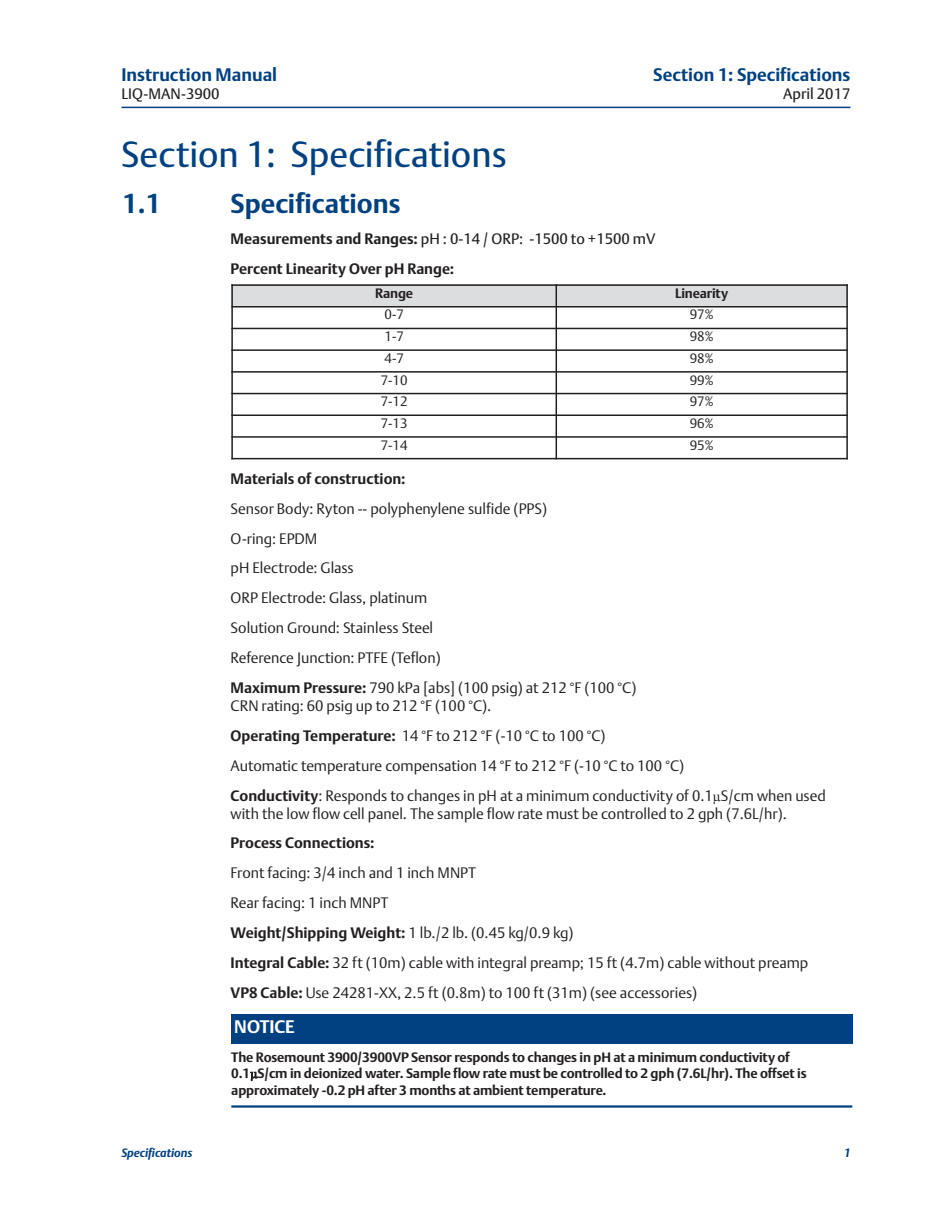
<style>
.page{position:relative;width:945px;height:1215px;background:#fff}
.page>*{position:absolute;margin:0;border:0;box-sizing:border-box;transform-origin:0 0}
.t1{font:36px "DTL Argo T";color:#014181}
.t2{font:700 27px "DTL Argo T";color:#014181}
.t3{font:700 18px "DTL Argo T";color:#014181}
.t4{font:700 18px "DTL Argo T";color:#fff}
.t5{font:300 15px/29.8px "DTL Argo T";color:#231f20}
.t6{font:700 15px/29.8px "DTL Argo T";color:#231f20}
.t7{font:15px "DTL Argo T";color:#231f20}
.t8{font:700 13.5px/16.5px "DTL Argo T";letter-spacing:-.01em;color:#231f20}
.t9{font:300 13.5px "DTL Argo T";color:#231f20}
.t10{font:italic 700 12px "DTL Argo T";letter-spacing:-.005em;color:#014181}
.s1{font-weight:400}
.s2{font-weight:700}
.s3{font-weight:900}
</style>
<div class="page">
<hr style="left:121px;top:107px;width:729px;height:1px;background:#014181">
<div style="left:231px;top:284px;width:325px;height:23px;background:#dcdddf"></div>
<div style="left:556px;top:284px;width:292px;height:23px;background:#dcdddf"></div>
<hr style="left:231px;top:284px;width:2px;height:175px;background:#231f20">
<hr style="left:556px;top:284px;width:1px;height:175px;background:#231f20">
<hr style="left:846px;top:284px;width:2px;height:175px;background:#231f20">
<hr style="left:231px;top:284px;width:617px;height:2px;background:#231f20">
<hr style="left:231px;top:306px;width:617px;height:2px;background:#231f20">
<hr style="left:231px;top:328px;width:617px;height:1px;background:#231f20">
<hr style="left:231px;top:349px;width:617px;height:2px;background:#231f20">
<hr style="left:231px;top:371px;width:617px;height:2px;background:#231f20">
<hr style="left:231px;top:393px;width:617px;height:1px;background:#231f20">
<hr style="left:231px;top:415px;width:617px;height:1px;background:#231f20">
<hr style="left:231px;top:436px;width:617px;height:2px;background:#231f20">
<hr style="left:231px;top:458px;width:617px;height:1px;background:#231f20">
<div style="left:231px;top:1014px;width:621px;height:30px;background:#014181"></div>
<hr style="left:231px;top:1105px;width:621px;height:3px;background:#014181">
<p class="t3" style="left:121px;top:65px;width:157px">Instruction Manual</p>
<p class="t3" style="left:653px;top:65px;width:199px">Section 1: Specifications</p>
<p class="t7" style="left:121px;top:85px;width:100px">LIQ-MAN-3900</p>
<p class="t7" style="left:783px;top:85px;width:69px">April 2017</p>
<h1 class="t1" style="left:121px;top:134px;width:387px">Section 1: Specifications</h1>
<h2 class="t2" style="left:123px;top:188px;width:40px">1.1</h2>
<h2 class="t2" style="left:231px;top:188px;width:172px">Specifications</h2>
<p class="t6" style="left:231px;top:224px;width:427px">Measurements and Ranges: <span class="s1">pH : 0-14 / ORP: -1500 to +1500 mV<br></span>Percent Linearity Over pH Range:</p>
<p class="t8" style="left:375px;top:285px;width:39px">Range</p>
<p class="t8" style="left:675px;top:285px;width:54px">Linearity</p>
<p class="t9" style="left:385px;top:307px;width:21px">0-7</p>
<p class="t9" style="left:690px;top:307px;width:25px">97%</p>
<p class="t9" style="left:385px;top:329px;width:21px">1-7</p>
<p class="t9" style="left:690px;top:329px;width:25px">98%</p>
<p class="t9" style="left:385px;top:350px;width:21px">4-7</p>
<p class="t9" style="left:690px;top:350px;width:25px">98%</p>
<p class="t9" style="left:381px;top:372px;width:28px">7-10</p>
<p class="t9" style="left:690px;top:372px;width:25px">99%</p>
<p class="t9" style="left:381px;top:394px;width:28px">7-12</p>
<p class="t9" style="left:690px;top:394px;width:25px">97%</p>
<p class="t9" style="left:381px;top:415px;width:28px">7-13</p>
<p class="t9" style="left:690px;top:415px;width:25px">96%</p>
<p class="t9" style="left:381px;top:437px;width:28px">7-14</p>
<p class="t9" style="left:690px;top:437px;width:25px">95%</p>
<p class="t6" style="left:231px;top:464px;width:177px">Materials of construction:</p>
<p class="t5" style="left:231px;top:494px;width:407px">Sensor Body: Ryton -- polyphenylene sulfide (PPS)<br>O-ring: EPDM<br>pH Electrode: Glass<br>ORP Electrode: Glass, platinum<br>Solution Ground: Stainless Steel<br>Reference Junction: PTFE (Teflon)<br><span class="s2">Maximum Pressure:</span> 790 kPa [abs] (100 psig) at 212 °F (100 °C)</p>
<p class="t5" style="left:231px;top:691px;width:597px">CRN rating: 60 psig up to 212 °F (100 °C).<br><span class="s2">Operating Temperature:</span> 14 °F to 212 °F (-10 °C to 100 °C)<br>Automatic temperature compensation 14 °F to 212 °F (-10 °C to 100 °C)<br><span class="s2">Conductivity</span>: Responds to changes in pH at a minimum conductivity of 0.1µS/cm when used</p>
<p class="t5" style="left:231px;top:798px;width:558px">with the low flow cell panel. The sample flow rate must be controlled to 2 gph (7.6L/hr).</p>
<p class="t6" style="left:231px;top:828px;width:145px">Process Connections:</p>
<p class="t5" style="left:231px;top:858px;width:579px">Front facing: 3/4 inch and 1 inch MNPT<br>Rear facing: 1 inch MNPT<br><span class="s2">Weight/Shipping Weight:</span> 1 lb./2 lb. (0.45 kg/0.9 kg)<br><span class="s2">Integral Cable:</span> 32 ft (10m) cable with integral preamp; 15 ft (4.7m) cable without preamp <span class="s2">VP8 Cable:</span> Use 24281-XX, 2.5 ft (0.8m) to 100 ft (31m) (see accessories)</p>
<p class="t4" style="left:234px;top:1017px;width:62px">NOTICE</p>
<p class="t8" style="left:231px;top:1049px;width:577px">The Rosemount 3900/3900VP Sensor responds to changes in pH at a minimum conductivity of<br>0.1<span class="s3">µ</span>S/cm in deionized water. Sample flow rate must be controlled to 2 gph (7.6L/hr). The offset is approximately -0.2 pH after 3 months at ambient temperature.</p>
<p class="t10" style="left:122px;top:1146px;width:73px">Specifications</p>
<p class="t10" style="left:844px;top:1146px;width:8px">1</p>
</div>
